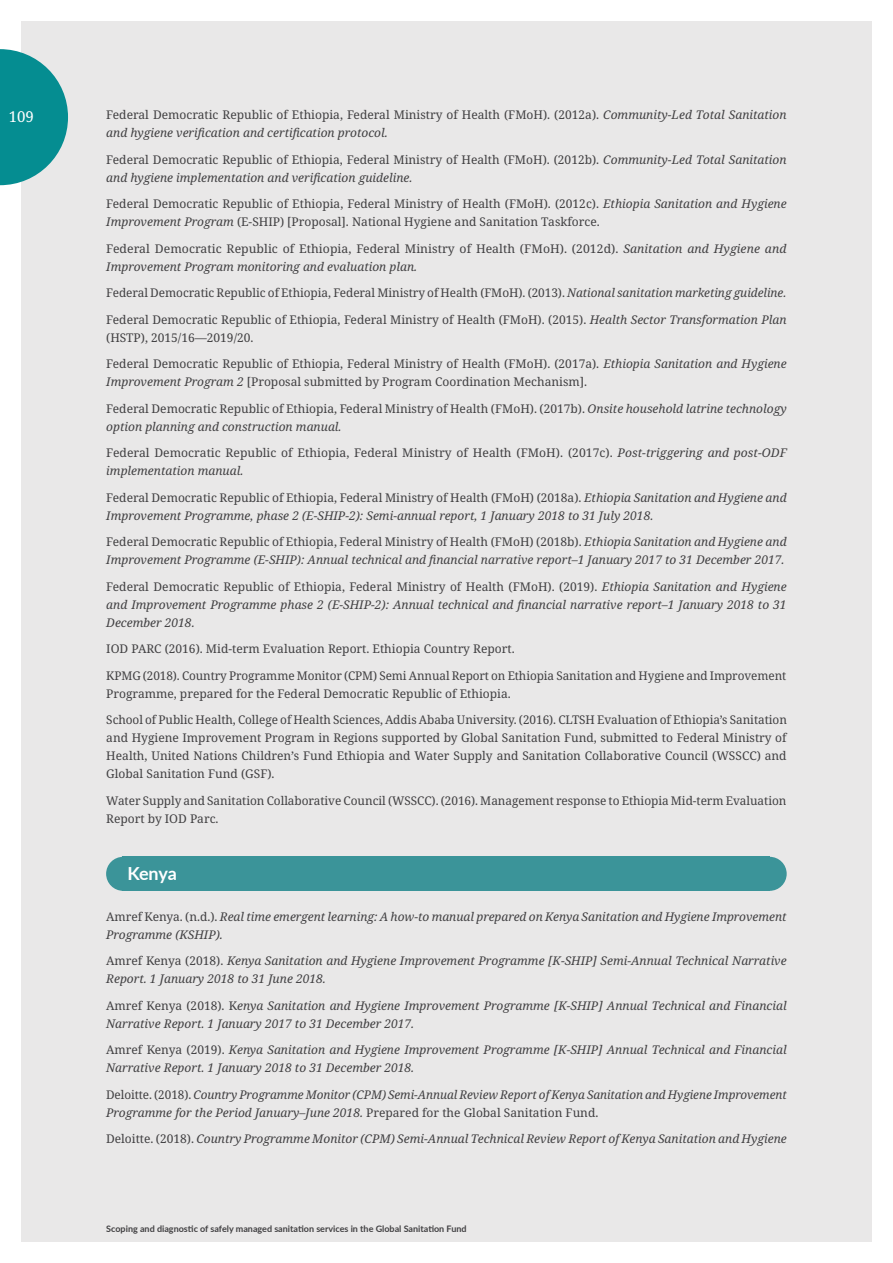
<style>
.page{position:relative;width:893px;height:1263px;background:#fff}
.page>*{position:absolute;margin:0;border:0;box-sizing:border-box;transform-origin:0 0}
.t1{font:700 18px "Lato";letter-spacing:-.01em;color:#fff}
.t2{font:15px "Noto Serif";color:#fff}
.t3{font:italic 12px/18px "Noto Serif";color:#414042}
.t4{font:12px/18px "Noto Serif";color:#414042}
.t5{font:700 9px "Lato";color:#414042}
.s1{font-style:normal}
.s2{font-style:italic}
</style>
<div class="page">
<div style="left:21px;top:21px;width:851px;height:1221px;background:#e9e8e8"></div>
<div style="left:122px;top:857px;width:648px;height:34px;background:#3b9499"></div>
<div style="left:753px;top:857px;width:34px;height:34px;background:#3b9499;border-radius:50%"></div>
<div style="left:106px;top:857px;width:34px;height:34px;background:#3b9499;border-radius:50%"></div>
<svg style="left:0;top:49px;width:68px;height:136px"></svg>
<p class="t2" style="left:9px;top:106px;width:27px">109</p>
<p class="t3" style="left:106px;top:106px;width:682px"><span class="s1">Federal Democratic Republic of Ethiopia, Federal Ministry of Health (FMoH). (2012a).</span> Community-Led Total Sanitation and hygiene verification and certification protocol.</p>
<p class="t3" style="left:106px;top:151px;width:682px"><span class="s1">Federal Democratic Republic of Ethiopia, Federal Ministry of Health (FMoH). (2012b).</span> Community-Led Total Sanitation and hygiene implementation and verification guideline.</p>
<p class="t4" style="left:106px;top:194px;width:682px">Federal Democratic Republic of Ethiopia, Federal Ministry of Health (FMoH). (2012c). <span class="s2">Ethiopia Sanitation and Hygiene<br>Improvement Program</span> (E-SHIP) [Proposal]. National Hygiene and Sanitation Taskforce.</p>
<p class="t4" style="left:106px;top:239px;width:682px">Federal Democratic Republic of Ethiopia, Federal Ministry of Health (FMoH). (2012d). <span class="s2">Sanitation and Hygiene and<br>Improvement Program monitoring and evaluation plan.</span></p>
<p class="t4" style="left:106px;top:283px;width:681px">Federal Democratic Republic of Ethiopia, Federal Ministry of Health (FMoH). (2013). <span class="s2">National sanitation marketing guideline.</span></p>
<p class="t4" style="left:106px;top:310px;width:682px">Federal Democratic Republic of Ethiopia, Federal Ministry of Health (FMoH). (2015). <span class="s2">Health Sector Transformation Plan </span>(HSTP), 2015/16—2019/20.</p>
<p class="t4" style="left:106px;top:354px;width:682px">Federal Democratic Republic of Ethiopia, Federal Ministry of Health (FMoH). (2017a). <span class="s2">Ethiopia Sanitation and Hygiene<br>Improvement Program 2</span> [Proposal submitted by Program Coordination Mechanism].</p>
<p class="t4" style="left:106px;top:399px;width:682px">Federal Democratic Republic of Ethiopia, Federal Ministry of Health (FMoH). (2017b). <span class="s2">Onsite household latrine technology option planning and construction manual.</span></p>
<p class="t4" style="left:106px;top:443px;width:682px">Federal Democratic Republic of Ethiopia, Federal Ministry of Health (FMoH). (2017c). <span class="s2">Post-triggering and post-ODF implementation manual.</span></p>
<p class="t3" style="left:106px;top:489px;width:682px"><span class="s1">Federal Democratic Republic of Ethiopia, Federal Ministry of Health (FMoH) (2018a).</span> Ethiopia Sanitation and Hygiene and<br>Improvement Programme, phase 2 (E-SHIP-2): Semi-annual report, 1 January 2018 to 31 July 2018.</p>
<p class="t3" style="left:106px;top:533px;width:682px"><span class="s1">Federal Democratic Republic of Ethiopia, Federal Ministry of Health (FMoH) (2018b).</span> Ethiopia Sanitation and Hygiene and<br>Improvement Programme (E-SHIP): Annual technical and financial narrative report–1 January 2017 to 31 December 2017.</p>
<p class="t3" style="left:106px;top:578px;width:682px;text-align:justify"><span class="s1">Federal Democratic Republic of Ethiopia, Federal Ministry of Health (FMoH). (2019).</span> Ethiopia Sanitation and Hygiene and Improvement Programme phase 2 (E-SHIP-2): Annual technical and financial narrative report–1 January 2018 to 31<br>December 2018.</p>
<p class="t4" style="left:106px;top:639px;width:410px">IOD PARC (2016). Mid-term Evaluation Report. Ethiopia Country Report.</p>
<p class="t4" style="left:106px;top:666px;width:681px">KPMG (2018). Country Programme Monitor (CPM) Semi Annual Report on Ethiopia Sanitation and Hygiene and Improvement<br>Programme, prepared for the Federal Democratic Republic of Ethiopia.</p>
<p class="t4" style="left:106px;top:710px;width:682px;text-align:justify">School of Public Health, College of Health Sciences, Addis Ababa University. (2016). CLTSH Evaluation of Ethiopia’s Sanitation and Hygiene Improvement Program in Regions supported by Global Sanitation Fund, submitted to Federal Ministry of Health, United Nations Children’s Fund Ethiopia and Water Supply and Sanitation Collaborative Council (WSSCC) and Global Sanitation Fund (GSF).</p>
<p class="t4" style="left:106px;top:791px;width:682px">Water Supply and Sanitation Collaborative Council (WSSCC). (2016). Management response to Ethiopia Mid-term Evaluation<br>Report by IOD Parc.</p>
<h1 class="t1" style="left:127px;top:860px;width:51px">Kenya</h1>
<p class="t3" style="left:106px;top:908px;width:682px"><span class="s1">Amref Kenya. (n.d.).</span> Real time emergent learning: A how-to manual prepared on Kenya Sanitation and Hygiene Improvement<br>Programme (KSHIP).</p>
<p class="t3" style="left:106px;top:952px;width:682px"><span class="s1">Amref Kenya (2018).</span> Kenya Sanitation and Hygiene Improvement Programme [K-SHIP] Semi-Annual Technical Narrative<br>Report. 1 January 2018 to 31 June 2018.</p>
<p class="t3" style="left:106px;top:997px;width:682px"><span class="s1">Amref Kenya (2018). K</span>enya Sanitation and Hygiene Improvement Programme [K-SHIP] Annual Technical and Financial<br>Narrative Report. 1 January 2017 to 31 December 2017.</p>
<p class="t3" style="left:106px;top:1041px;width:682px"><span class="s1">Amref Kenya (2019).</span> Kenya Sanitation and Hygiene Improvement Programme [K-SHIP] Annual Technical and Financial<br>Narrative Report. 1 January 2018 to 31 December 2018.</p>
<p class="t3" style="left:106px;top:1086px;width:682px"><span class="s1">Deloitte. (2018).</span> Country Programme Monitor (CPM) Semi-Annual Review Report of Kenya Sanitation and Hygiene Improvement<br>Programme for the Period January–June 2018. <span class="s1">Prepared for the Global Sanitation Fund.</span></p>
<p class="t3" style="left:106px;top:1130px;width:682px"><span class="s1">Deloitte. (2018).</span> Country Programme Monitor (CPM) Semi-Annual Technical Review Report of Kenya Sanitation and Hygiene</p>
<p class="t5" style="left:106px;top:1222px;width:362px">Scoping and diagnostic of safely managed sanitation services in the Global Sanitation Fund</p>
</div>
